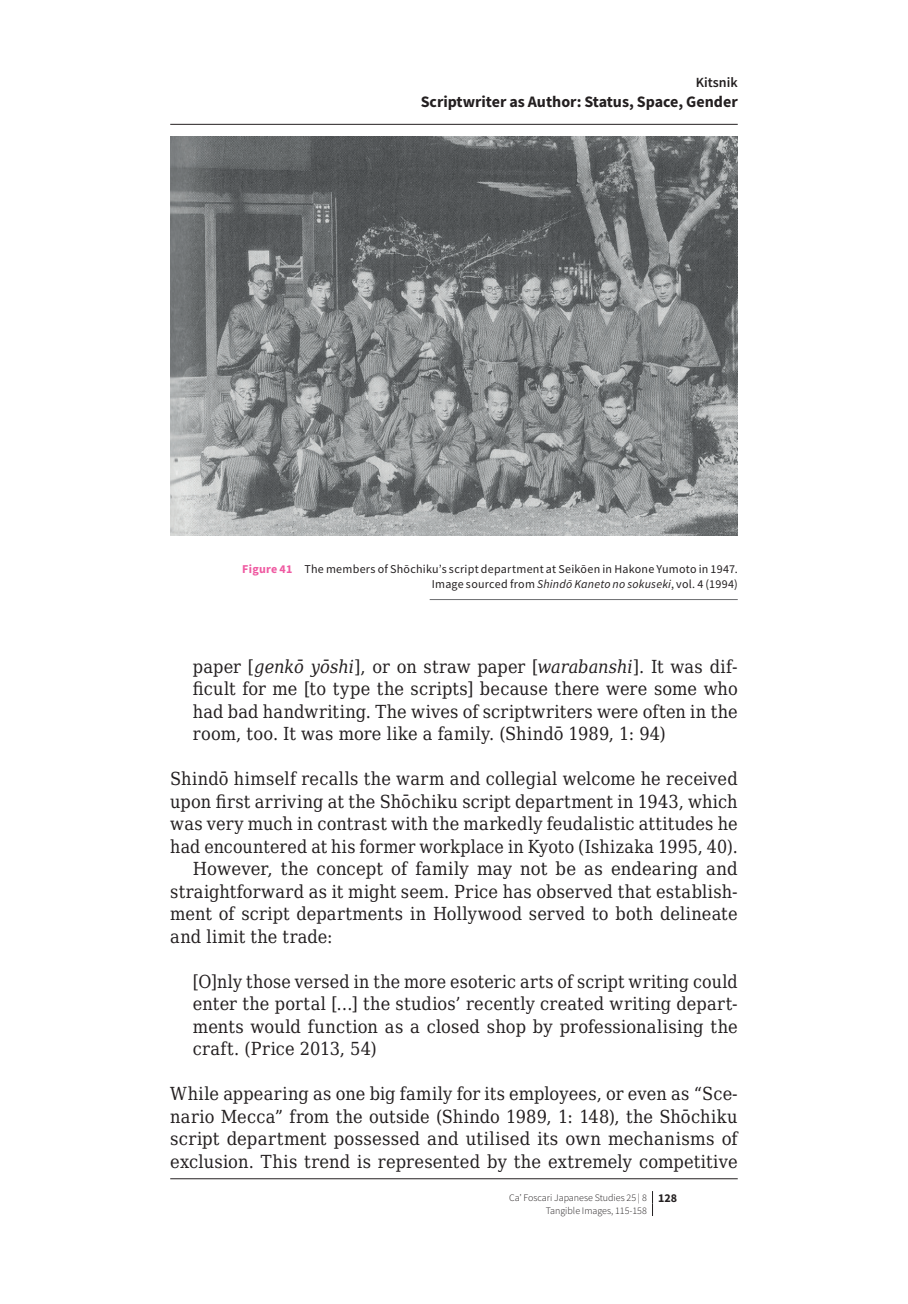
<style>
.page{position:relative;width:908px;height:1304px;background:#fff}
.page>*{position:absolute;margin:0;border:0;box-sizing:border-box;transform-origin:0 0}
.t1{font:18px/22.4px "DejaVu Serif Condensed";letter-spacing:.01em;color:#231f20;text-align:justify}
.t2{font:700 16px "Source Sans Pro";color:#231f20}
.t3{font:600 14px "Source Sans Pro";color:#231f20}
.t4{font:12px/15px "Source Sans Pro";letter-spacing:.02em;color:#231f20;text-align:right}
.t5{font:300 10px/12.4px "Source Sans Pro";color:#231f20}
.s1{font-weight:700;color:#ef59a1}
.s2{font-style:italic}
.s3{font-weight:700;font-size:12px}
</style>
<div class="page">
<svg style="left:652px;top:1191px;width:1px;height:25px"></svg>
<img style="left:170px;top:136px;width:567px;height:400px">
<hr style="left:429px;top:599px;width:308px;height:1px;background:#6c6d70">
<hr style="left:170px;top:124px;width:567px;height:1px;background:#231f20">
<hr style="left:170px;top:1178px;width:567px;height:1px;background:#231f20">
<p class="t3" style="left:695px;top:74px;width:43px">Kitsnik</p>
<p class="t2" style="left:420px;top:91px;width:318px">Scriptwriter as Author: Status, Space, Gender</p>
<p class="t4" style="left:242px;top:562px;width:496px"><span class="s1">Figure 41</span> The members of Shōchiku’s script department at Seikōen in Hakone Yumoto in 1947.<br>Image sourced from <span class="s2">Shindō Kaneto no sokuseki</span>, vol. 4 (1994)</p>
<p class="t1" style="left:193px;top:655px;width:546px">paper [<span class="s2">genkō yōshi</span>], or on straw paper [<span class="s2">warabanshi</span>]. It was dif&shy;ficult for me [to type the scripts] because there were some who had bad handwriting. The wives of scriptwriters were often in the room, too. It was more like a family. (Shindō 1989, 1: 94)</p>
<p class="t1" style="left:170px;top:767px;width:568px">Shindō himself recalls the warm and collegial welcome he received</p>
<p class="t1" style="left:170px;top:790px;width:568px">upon first arriving at the Shōchiku script department in 1943, which</p>
<p class="t1" style="left:170px;top:812px;width:568px">was very much in contrast with the markedly feudalistic attitudes he</p>
<p class="t1" style="left:170px;top:835px;width:568px">had encountered at his former workplace in Kyoto (Ishizaka 1995, 40).</p>
<p class="t1" style="left:193px;top:857px;width:546px">However, the concept of family may not be as endearing and</p>
<p class="t1" style="left:170px;top:880px;width:568px">straightforward as it might seem. Price has observed that establish-</p>
<p class="t1" style="left:170px;top:902px;width:568px">ment of script departments in Hollywood served to both delineate</p>
<p class="t1" style="left:170px;top:925px;width:164px">and limit the trade:</p>
<p class="t1" style="left:193px;top:970px;width:546px">[O]nly those versed in the more esoteric arts of script writing could enter the portal […] the studios’ recently created writing depart&shy;ments would function as a closed shop by professionalising the craft. (Price 2013, 54)</p>
<p class="t1" style="left:170px;top:1082px;width:568px">While appearing as one big family for its employees, or even as “Sce&shy;nario Mecca” from the outside (Shindo 1989, 1: 148), the Shōchiku script department possessed and utilised its own mechanisms of exclusion. This trend is represented by the extremely competitive</p>
<p class="t5" style="left:545px;top:1191px;width:133px;text-indent:-37px">Ca’ Foscari Japanese Studies 25 | 8 <span class="s3">128<br></span>Tangible Images, 115-158</p>
</div>
